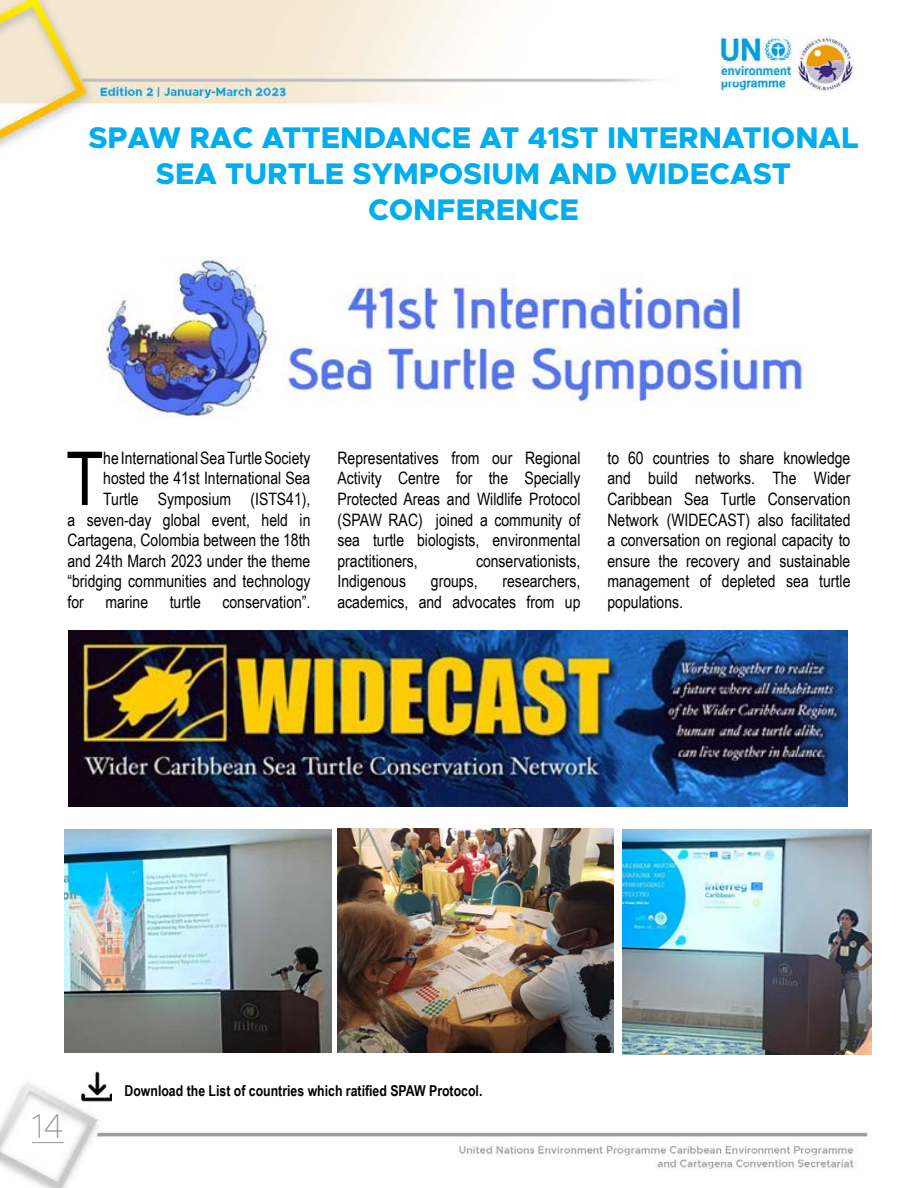
<style>
.page{position:relative;width:918px;height:1188px;background:#fff}
.page>*{position:absolute;margin:0;border:0;box-sizing:border-box;transform-origin:0 0}
.t1{font:74.4px "Arial Narrow";color:#000}
.t2{font:100 34.5px "Metropolis";color:#939598}
.t3{font:800 30px/36px "Metropolis";color:#00aeef}
.t4{font:17.1px/20.5px "Arial Narrow";color:#000;text-align:justify}
.t5{font:700 15px "Arial Narrow";color:#000}
</style>
<div class="page">
<img style="left:0;top:0;width:872px;height:1188px">
<hr style="left:32px;top:1142px;width:32px;height:1px;background:#939598">
<div style="left:538px;top:1071px;width:11px;height:13px;background:#fff"></div>
<img style="left:101px;top:257px;width:702px;height:167px">
<img style="left:68px;top:631px;width:779px;height:176px">
<img style="left:77px;top:1069px;width:34px;height:38px">
<img style="left:338px;top:828px;width:276px;height:225px">
<img style="left:623px;top:830px;width:248px;height:225px">
<img style="left:65px;top:830px;width:266px;height:223px">
<h3 class="t3" style="left:88px;top:120px;width:123px">SPAW RAC</h3>
<h3 class="t3" style="left:156px;top:120px;width:702px;text-indent:106px">ATTENDANCE AT 41ST INTERNATIONAL<br>SEA TURTLE SYMPOSIUM AND WI DECA</h3>
<h3 class="t3" style="left:753px;top:156px;width:38px">ST</h3>
<h3 class="t3" style="left:368px;top:192px;width:212px">CONFERENCE</h3>
<h1 class="t1" style="left:66px;top:424px;width:39px">T</h1>
<p class="t4" style="left:103px;top:447px;width:209px">he International Sea Turtle Society</p>
<p class="t4" style="left:103px;top:468px;width:209px">hosted the 41st International Sea</p>
<p class="t4" style="left:103px;top:488px;width:209px">Turtle Symposium (ISTS41),</p>
<p class="t4" style="left:68px;top:509px;width:244px">a seven-day global event, held in</p>
<p class="t4" style="left:68px;top:529px;width:244px">Cartagena, Colombia between the 18th</p>
<p class="t4" style="left:68px;top:550px;width:244px">and 24th March 2023 under the theme</p>
<p class="t4" style="left:68px;top:570px;width:244px">“bridging communities and technology</p>
<p class="t4" style="left:68px;top:591px;width:18px">for</p>
<p class="t4" style="left:105px;top:591px;width:44px">marine</p>
<p class="t4" style="left:170px;top:591px;width:33px">turtle</p>
<p class="t4" style="left:222px;top:591px;width:90px">conservation”.</p>
<p class="t4" style="left:337px;top:447px;width:244px">Representatives from our Regional Activity Centre for the Specially Protected Areas and Wildlife Protocol (SPAW RAC) joined a community of sea turtle biologists, environmental practitioners,</p>
<p class="t4" style="left:476px;top:550px;width:106px">conservationists,</p>
<p class="t4" style="left:337px;top:570px;width:244px;text-align:right">researchers,<br>academics, and advocates from up</p>
<p class="t4" style="left:337px;top:570px;width:70px">Indigenous</p>
<p class="t4" style="left:431px;top:570px;width:48px">groups,</p>
<p class="t4" style="left:607px;top:447px;width:245px">to 60 countries to share knowledge and build networks. The Wider Caribbean Sea Turtle Conservation Network (WIDECAST) also facilitated a conversation on regional capacity to ensure the recovery and sustainable management of depleted sea turtle populations.</p>
<h2 class="t2" style="left:32px;top:1105px;width:33px">14</h2>
<p class="t5" style="left:125px;top:1080px;width:359px">Download the List of countries which ratified SPAW Protocol.</p>
</div>
